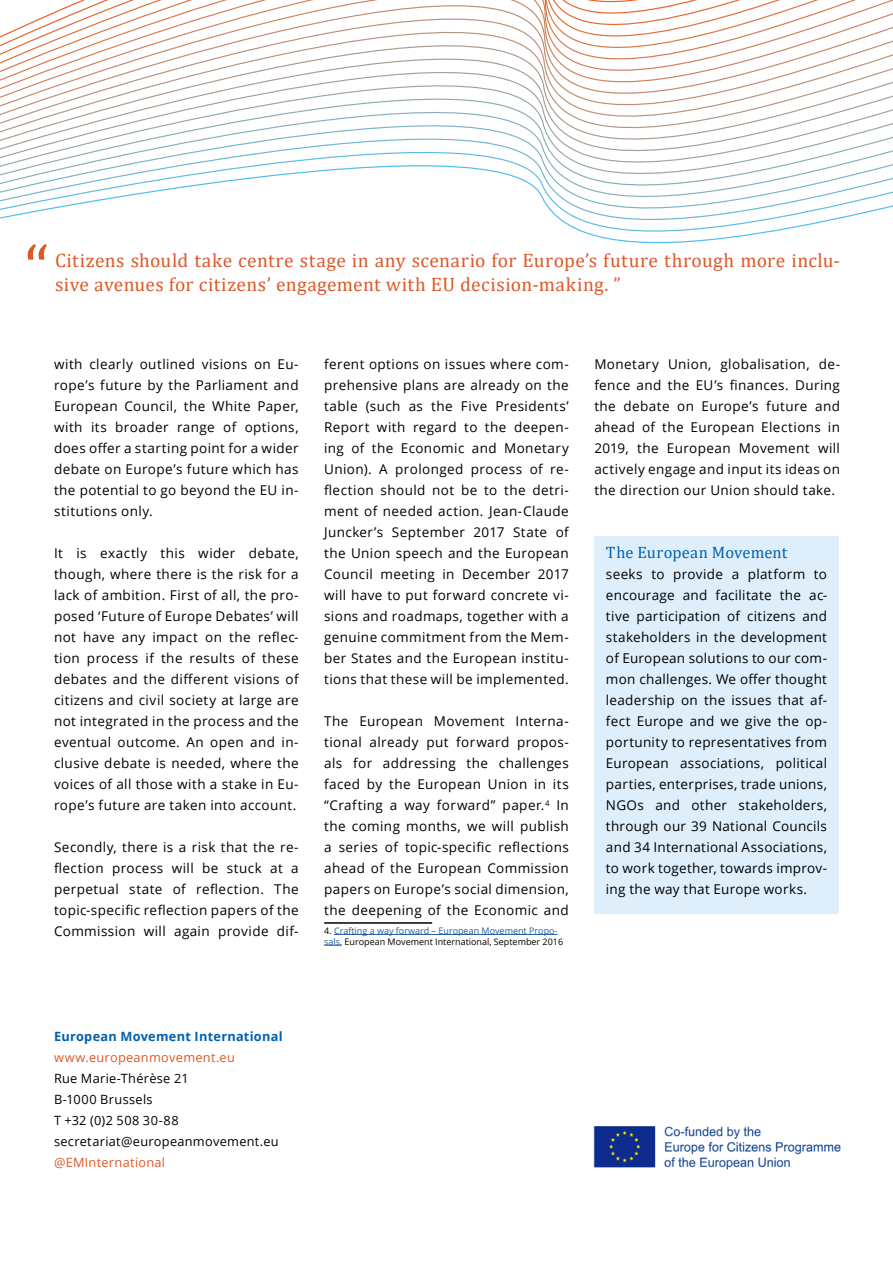
<style>
.page{position:relative;width:893px;height:1263px;background:#fff}
.page>*{position:absolute;margin:0;border:0;box-sizing:border-box;transform-origin:0 0}
.t1{font:19.5px/24px "Cambria";letter-spacing:.02em;color:#dd5928}
.t2{font:16.5px "Cambria";letter-spacing:.005em;color:#0061af}
.t3{font:13.5px/21px "Open Sans";letter-spacing:.03em;color:#000;text-align:justify}
.t4{font:12.75px/21px "Open Sans";letter-spacing:.025em;color:#000}
.t5{font:12.75px "Open Sans";letter-spacing:.025em;color:#dd5928}
.t6{font:700 12.75px "Open Sans";letter-spacing:.02em;color:#0061af}
.t7{font:9px/10.8px "Open Sans";color:#000}
.s1{color:#215e9e}
</style>
<div class="page">
<hr style="left:324px;top:922px;width:108px;height:2px;background:#000">
<hr style="left:334px;top:934px;width:223px;height:1px;background:#215e9e">
<svg style="left:324px;top:945px;width:16px;height:1px"></svg>
<div style="left:594px;top:536px;width:245px;height:377px;background:#deeffb"></div>
<img style="left:593px;top:1126px;width:248px;height:44px">
<svg style="left:0;top:0;width:893px;height:258px"></svg>
<svg style="left:28px;top:244px;width:19px;height:16px"></svg>
<h1 class="t1" style="left:55px;top:248px;width:786px">Citizens should take centre stage in any scenario for Europe’s future through more inclu&shy;sive avenues for citizens’ engagement with EU decision-making. ”</h1>
<p class="t3" style="left:54px;top:353px;width:246px">with clearly outlined visions on Eu&shy;rope’s future by the Parliament and European Council, the White Paper, with its broader range of options, does offer a starting point for a wider debate on Europe’s future which has the potential to go beyond the EU in&shy;stitutions only.</p>
<p class="t3" style="left:54px;top:542px;width:246px">It is exactly this wider debate, though, where there is the risk for a lack of ambition. First of all, the pro&shy;posed ‘Future of Europe Debates’ will not have any impact on the reflec&shy;tion process if the results of these debates and the different visions of citizens and civil society at large are not integrated in the process and the eventual outcome. An open and in&shy;clusive debate is needed, where the voices of all those with a stake in Eu&shy;rope’s future are taken into account.</p>
<p class="t3" style="left:54px;top:836px;width:246px">Secondly, there is a risk that the re&shy;flection process will be stuck at a perpetual state of reflection. The topic-specific reflection papers of the Commission will again provide dif-</p>
<p class="t3" style="left:324px;top:353px;width:246px">ferent options on issues where com&shy;prehensive plans are already on the table (such as the Five Presidents’ Report with regard to the deepen&shy;ing of the Economic and Monetary Union). A prolonged process of re&shy;flection should not be to the detri&shy;ment of needed action. Jean-Claude Juncker’s September 2017 State of the Union speech and the European Council meeting in December 2017 will have to put forward concrete vi&shy;sions and roadmaps, together with a genuine commitment from the Mem&shy;ber States and the European institu&shy;tions that these will be implemented.</p>
<p class="t3" style="left:324px;top:710px;width:246px">The European Movement Interna&shy;tional already put forward propos&shy;als for addressing the challenges faced by the European Union in its “Crafting a way forward” paper.<sup>4</sup> In the coming months, we will publish a series of topic-specific reflections ahead of the European Commission papers on Europe’s social dimension, the deepening of the Economic and</p>
<p class="t7" style="left:324px;top:925px;width:241px">4. <span class="s1">Crafting a way forward – European Movement Propo&shy;sals</span>, European Movement International, September 2016</p>
<p class="t3" style="left:594px;top:353px;width:247px">Monetary Union, globalisation, de&shy;fence and the EU’s finances. During the debate on Europe’s future and ahead of the European Elections in 2019, the European Movement will actively engage and input its ideas on the direction our Union should take.</p>
<p class="t2" style="left:606px;top:543px;width:183px">The European Movement</p>
<p class="t3" style="left:606px;top:563px;width:223px">seeks to provide a platform to encourage and facilitate the ac&shy;tive participation of citizens and stakeholders in the development of European solutions to our com&shy;mon challenges. We offer thought leadership on the issues that af&shy;fect Europe and we give the op&shy;portunity to representatives from European associations, political parties, enterprises, trade unions, NGOs and other stakeholders, through our 39 National Councils and 34 International Associations, to work together, towards improv&shy;ing the way that Europe works.</p>
<p class="t6" style="left:54px;top:1027px;width:230px">European Movement International</p>
<p class="t5" style="left:54px;top:1049px;width:182px">www.europeanmovement.eu</p>
<p class="t4" style="left:54px;top:1068px;width:226px">Rue Marie-Thérèse 21<br>B-1000 Brussels<br>T +32 (0)2 508 30-88 secretariat@europeanmovement.eu</p>
<p class="t5" style="left:54px;top:1154px;width:113px">@EMInternational</p>
</div>
